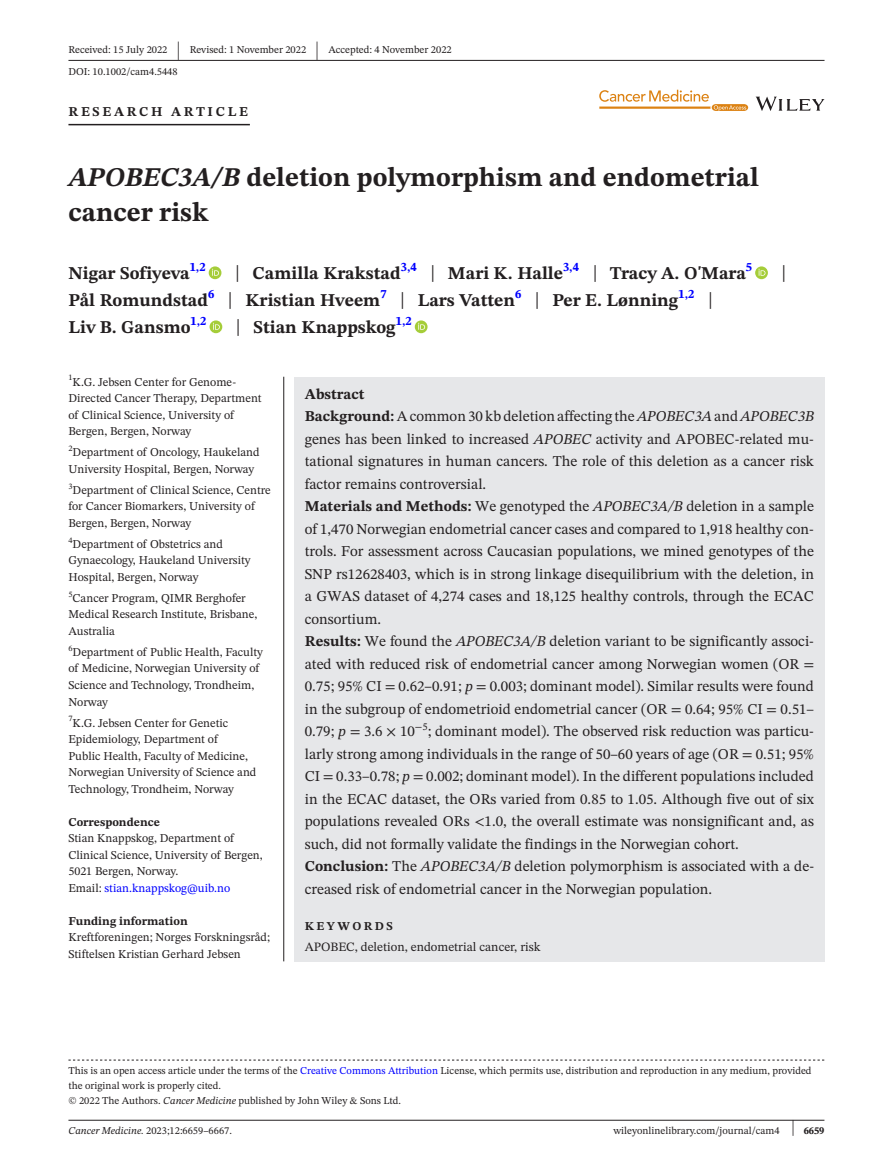
<style>
.page{position:relative;width:893px;height:1174px;background:#fff}
.page>*{position:absolute;margin:0;border:0;box-sizing:border-box;transform-origin:0 0}
.t1{font:700 27px/34.5px "STIX Two Text";color:#231f20}
.t2{font:25.65px "STIX Two Text";color:#231f20;scale:.49 1}
.t3{font:23.4px "STIX Two Text";color:#231f20;scale:.77 1}
.t4{font:700 18px/27px "STIX Two Text";color:#231f20}
.t5{font:15px/22.5px "STIX Two Text";color:#231f20}
.t6{font:700 13.5px "STIX Two Text";letter-spacing:.2em;color:#231f20}
.t7{font:12.75px "STIX Two Text";color:#231f20}
.t8{font:12px/16.5px "STIX Two Text";color:#231f20}
.t9{font:700 12px "STIX Two Text";color:#231f20}
.t10{font:700 12px "STIX Two Text";letter-spacing:.2em;color:#231f20}
.t11{font:10.5px/15px "STIX Two Text";color:#231f20}
.s1{font-style:italic}
.s2{font-weight:400;font-size:23.4px}
.s3{color:#00f}
.s4{font-weight:700}
.s5{font-family:"STIX"}
.s6{font-size:22.2px}
</style>
<div class="page">
<hr style="left:68px;top:1119px;width:756px;height:1px;background:#231f20">
<svg style="left:756px;top:97px;width:68px;height:14px"></svg>
<svg style="left:599px;top:90px;width:149px;height:21px"></svg>
<hr style="left:68px;top:60px;width:756px;height:1px;background:#231f20">
<hr style="left:68px;top:124px;width:182px;height:1px;background:#231f20">
<div style="left:209px;top:266px;width:12px;height:13px;background:#a5cd39;border-radius:50%"></div>
<svg style="left:212px;top:269px;width:7px;height:7px"></svg>
<svg style="left:755px;top:266px;width:13px;height:13px"></svg>
<svg style="left:759px;top:269px;width:6px;height:7px"></svg>
<div style="left:210px;top:320px;width:12px;height:13px;background:#a5cd39;border-radius:50%"></div>
<svg style="left:213px;top:323px;width:7px;height:7px"></svg>
<svg style="left:415px;top:320px;width:13px;height:13px"></svg>
<svg style="left:418px;top:323px;width:7px;height:7px"></svg>
<svg style="left:68px;top:1059px;width:756px;height:1px"></svg>
<div style="left:294px;top:377px;width:530px;height:584px;background:#e6e7e9"></div>
<hr style="left:283px;top:377px;width:1px;height:584px;background:#231f20">
<p class="t11" style="left:68px;top:42px;width:101px">Received: 15 July 2022</p>
<h2 class="t2" style="left:177px;top:32px;width:8px">|</h2>
<p class="t11" style="left:190px;top:42px;width:118px">Revised: 1 November 2022</p>
<h2 class="t2" style="left:316px;top:32px;width:8px">|</h2>
<p class="t11" style="left:328px;top:42px;width:125px">Accepted: 4 November 2022</p>
<p class="t11" style="left:68px;top:64px;width:111px">DOI: 10.1002/cam4.5448</p>
<p class="t6" style="left:68px;top:101px;width:181px">RESEARCH ARTICLE</p>
<h1 class="t1" style="left:68px;top:161px;width:692px"><span class="s1">APOBEC3A/B</span> deletion polymorphism and endometrial cancer risk</h1>
<p class="t4" style="left:68px;top:260px;width:139px">Nigar Sofiyeva<sup>1,2</sup></p>
<p class="t4" style="left:235px;top:260px;width:518px"><span class="s2">|</span> Camilla Krakstad<sup>3,4</sup> <span class="s2">|</span> Mari K. Halle<sup>3,4</sup> <span class="s2">|</span> Tracy A. O'Mara<sup>5</sup></p>
<h3 class="t3" style="left:782px;top:257px;width:8px">|</h3>
<p class="t4" style="left:68px;top:287px;width:646px">Pål Romundstad<sup>6</sup> <span class="s2">|</span> Kristian Hveem<sup>7</sup> <span class="s2">|</span> Lars Vatten<sup>6</sup> <span class="s2">|</span> Per E. Lønning<sup>1,2</sup> <span class="s2">|<br></span>Liv B. Gansmo<sup>1,2</sup></p>
<p class="t4" style="left:236px;top:314px;width:177px"><span class="s2">|</span> Stian Knappskog<sup>1,2</sup></p>
<p class="t8" style="left:68px;top:373px;width:195px"><sup>1</sup>K.G. Jebsen Center for Genome-<br>Directed Cancer Therapy, Department of Clinical Science, University of<br>Bergen, Bergen, Norway</p>
<p class="t8" style="left:68px;top:444px;width:193px"><sup>2</sup>Department of Oncology, Haukeland<br>University Hospital, Bergen, Norway</p>
<p class="t8" style="left:68px;top:481px;width:204px"><sup>3</sup>Department of Clinical Science, Centre for Cancer Biomarkers, University of<br>Bergen, Bergen, Norway</p>
<p class="t8" style="left:68px;top:535px;width:184px"><sup>4</sup>Department of Obstetrics and<br>Gynaecology, Haukeland University<br>Hospital, Bergen, Norway</p>
<p class="t8" style="left:68px;top:589px;width:190px"><sup>5</sup>Cancer Program, QIMR Berghofer<br>Medical Research Institute, Brisbane,<br>Australia</p>
<p class="t8" style="left:68px;top:643px;width:196px"><sup>6</sup>Department of Public Health, Faculty of Medicine, Norwegian University of<br>Science and Technology, Trondheim,<br>Norway</p>
<p class="t8" style="left:68px;top:714px;width:189px"><sup>7</sup>K.G. Jebsen Center for Genetic Epidemiology, Department of<br>Public Health, Faculty of Medicine, Norwegian University of Science and Technology, Trondheim, Norway</p>
<p class="t9" style="left:68px;top:813px;width:93px">Correspondence</p>
<p class="t8" style="left:68px;top:829px;width:196px">Stian Knappskog, Department of<br>Clinical Science, University of Bergen,<br>5021 Bergen, Norway.<br>Email: <span class="s3">stian.knappskog@uib.no</span></p>
<p class="t9" style="left:68px;top:912px;width:121px">Funding information</p>
<p class="t8" style="left:68px;top:928px;width:203px">Kreftforeningen; Norges Forskningsråd;<br>Stiftelsen Kristian Gerhard Jebsen</p>
<p class="t5" style="left:305px;top:382px;width:511px"><span class="s4">Abstract<br>Background:</span> A common 30 kb deletion affecting the <span class="s1">APOBEC3A</span> and <span class="s1">APOBEC3B </span>genes has been linked to increased <span class="s1">APOBEC</span> activity and APOBEC-related mu&shy;tational signatures in human cancers. The role of this deletion as a cancer risk factor remains controversial.<br><span class="s4">Materials and Methods:</span> We genotyped the <span class="s1">APOBEC3A/B</span> deletion in a sample of 1,470 Norwegian endometrial cancer cases and compared to 1,918 healthy con&shy;trols. For assessment across Caucasian populations, we mined genotypes of the SNP rs12628403, which is in strong linkage disequilibrium with the deletion, in a GWAS dataset of 4,274 cases and 18,125 healthy controls, through the ECAC consortium.<br><span class="s4">Results:</span> We found the <span class="s1">APOBEC3A/B</span> deletion variant to be significantly associ&shy;ated with reduced risk of endometrial cancer among Norwegian women (OR <span class="s5">= </span>0.75; 95% CI <span class="s5">=</span> 0.62–0.91; <span class="s1">p</span> <span class="s5">=</span> 0.003; dominant model). Similar results were found in the subgroup of endometrioid endometrial cancer (OR <span class="s5">=</span> 0.64; 95% CI <span class="s5">=</span> 0.51– 0.79; <span class="s1">p</span> <span class="s5">=</span> 3.6 <span class="s5">×</span> 10<sup>−5</sup>; dominant model). The observed risk reduction was particu&shy;larly strong among individuals in the range of 50–60 years of age (OR <span class="s5">=</span> 0.51; 95% CI <span class="s5">=</span> 0.33–0.78; <span class="s1">p</span> <span class="s5">=</span> 0.002; dominant model). In the different populations included in the ECAC dataset, the ORs varied from 0.85 to 1.05. Although five out of six populations revealed ORs <span class="s5">&lt;</span>1.0, the overall estimate was nonsignificant and, as such, did not formally validate the findings in the Norwegian cohort.<br><span class="s4">Conclusion:</span> The <span class="s1">APOBEC3A/B</span> deletion polymorphism is associated with a de&shy;creased risk of endometrial cancer in the Norwegian population.</p>
<p class="t10" style="left:305px;top:917px;width:90px">KEYWORDS</p>
<p class="t7" style="left:305px;top:937px;width:238px">APOBEC, deletion, endometrial cancer, risk</p>
<p class="t11" style="left:68px;top:1063px;width:745px">This is an open access article under the terms of the <span class="s3">Creative Commons Attribution</span> License, which permits use, distribution and reproduction in any medium, provided the original work is properly cited.<br>© 2022 The Authors. <span class="s1">Cancer Medicine</span> published by John Wiley &amp; Sons Ltd.</p>
<p class="t11" style="left:68px;top:1123px;width:165px"><span class="s1">Cancer Medicine.</span> 2023;12:6659–6667.</p>
<p class="t11" style="left:613px;top:1123px;width:213px">wileyonlinelibrary.com/journal/cam4 <span class="s6">|</span> <span class="s4">6659</span></p>
</div>
